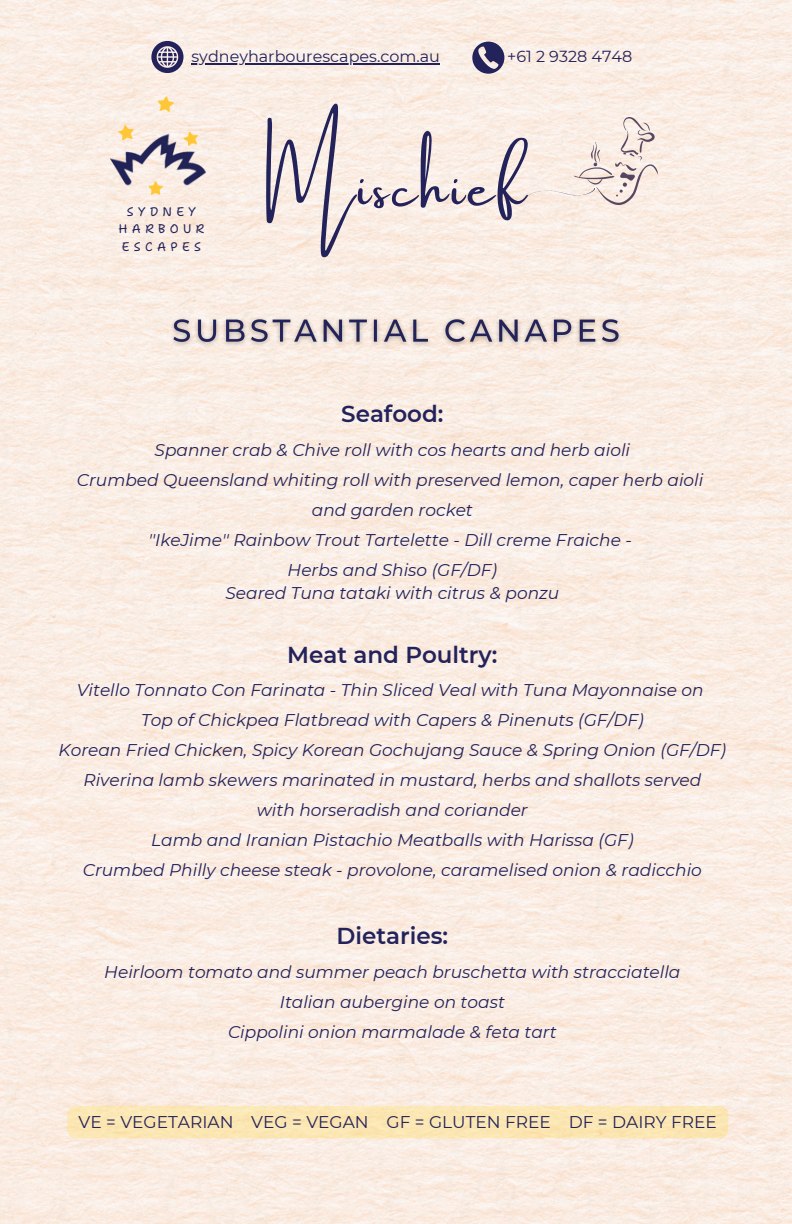
<style>
.page{position:relative;width:792px;height:1224px;background:#fff}
.page>*{position:absolute;margin:0;border:0;box-sizing:border-box;transform-origin:0 0}
.t1{font:55.6px "Amsterdam One";letter-spacing:.06em;color:#23225a}
.t2{font:600 23px "Montserrat";color:#23225a}
.t3{font:italic 17px/30px "Montserrat";color:#23225a;text-align:center}
.t4{font:17px "Montserrat";color:#23225a}
.t5{font:16px "Montserrat";color:#23225a}
.t6{font:12.5px/17.4px "Shantell Sans";letter-spacing:.345em;color:#23225a;text-align:center}
</style>
<div class="page">
<img style="left:0;top:0;width:792px;height:1224px">
<img style="left:165px;top:313px;width:463px;height:39px">
<div style="left:67px;top:1106px;width:661px;height:32px;background:#fbe6b4;border-radius:8px"></div>
<img style="left:110px;top:87px;width:102px;height:117px">
<img style="left:575px;top:118px;width:83px;height:87px">
<svg style="left:525px;top:185px;width:71px;height:16px"></svg>
<hr style="left:192px;top:63px;width:248px;height:2px;background:#23225a">
<svg style="left:472px;top:42px;width:32px;height:32px"></svg>
<svg style="left:151px;top:41px;width:33px;height:32px"></svg>
<p class="t5" style="left:192px;top:46px;width:250px">sydneyharbourescapes.com.au</p>
<h1 class="t5" style="left:507px;top:46px;width:127px">+61 2 9328 4748</h1>
<p class="t6" style="left:119px;top:203px;width:86px">SYDNEY<br>HARBOUR<br>ESCAPES</p>
<p class="t1" style="left:266px;top:157px;width:262px">Mischief</p>
<p class="t2" style="left:341px;top:400px;width:104px">Seafood:</p>
<p class="t3" style="left:77px;top:435px;width:628px">Spanner crab &amp; Chive roll with cos hearts and herb aioli<br>Crumbed Queensland whiting roll with preserved lemon, caper herb aioli and garden rocket<br>''IkeJime'' Rainbow Trout Tartelette - Dill creme Fraiche -<br>Herbs and Shiso (GF/DF)</p>
<p class="t3" style="left:225px;top:578px;width:335px">Seared Tuna tataki with citrus &amp; ponzu</p>
<h4 class="t2" style="left:287px;top:640px;width:212px">Meat and Poultry:</h4>
<h4 class="t3" style="left:59px;top:675px;width:669px">Vitello Tonnato Con Farinata - Thin Sliced Veal with Tuna Mayonnaise on<br>Top of Chickpea Flatbread with Capers &amp; Pinenuts (GF/DF)<br>Korean Fried Chicken, Spicy Korean Gochujang Sauce &amp; Spring Onion (GF/DF)<br>Riverina lamb skewers marinated in mustard, herbs and shallots served<br>with horseradish and coriander<br>Lamb and Iranian Pistachio Meatballs with Harissa (GF)<br>Crumbed Philly cheese steak - provolone, caramelised onion &amp; radicchio</h4>
<p class="t2" style="left:337px;top:922px;width:113px">Dietaries:</p>
<p class="t3" style="left:104px;top:957px;width:578px">Heirloom tomato and summer peach bruschetta with stracciatella<br>Italian aubergine on toast<br>Cippolini onion marmalade &amp; feta tart</p>
<h4 class="t4" style="left:79px;top:1112px;width:640px">VE = VEGETARIAN VEG = VEGAN GF = GLUTEN FREE DF = DAIRY FREE</h4>
</div>
